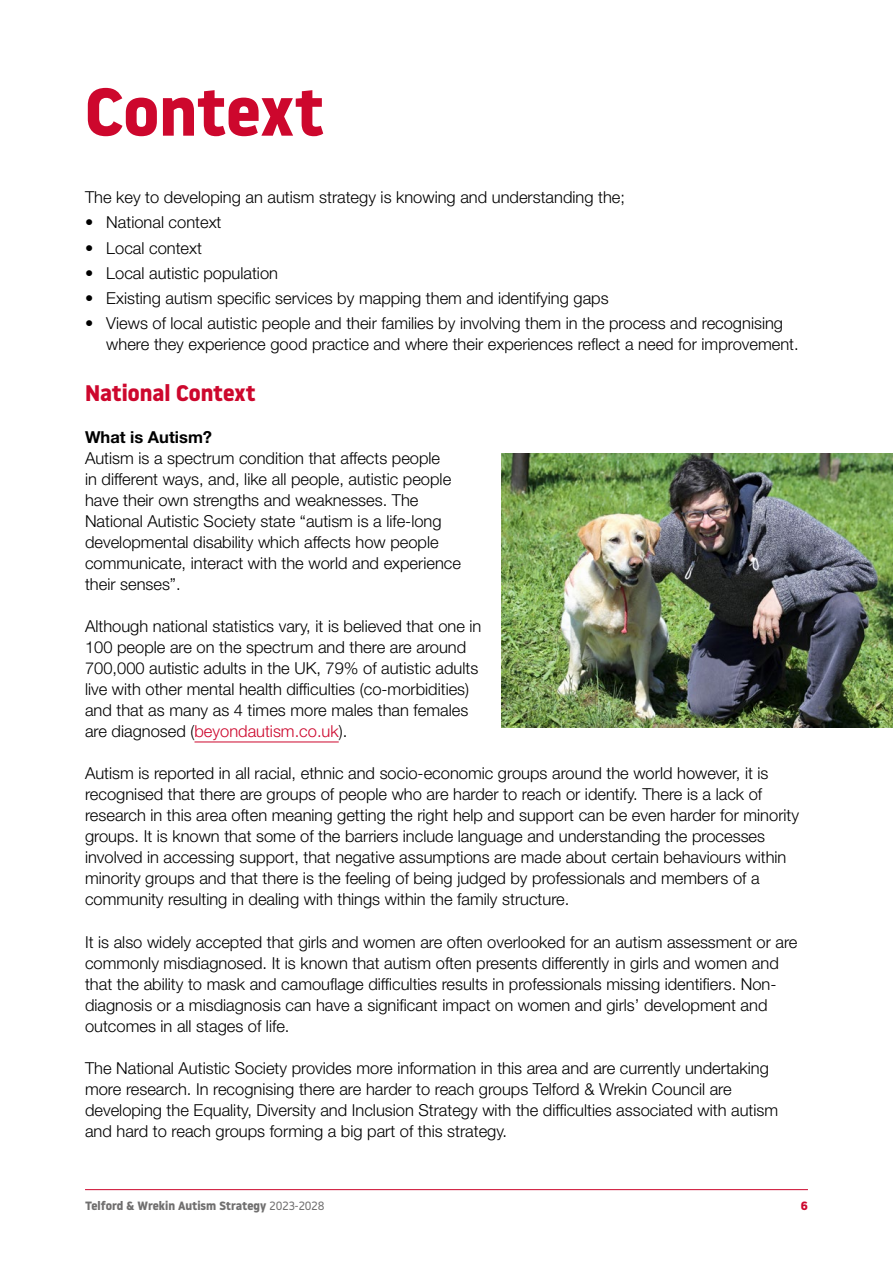
<style>
.page{position:relative;width:893px;height:1263px;background:#fff}
.page>*{position:absolute;margin:0;border:0;box-sizing:border-box;transform-origin:0 0}
.Section_Header_H1{font:700 67.5px "Noway";color:#cd072d}
.H2_Noway_Bold_15_20{font:700 22.5px "Noway";color:#cd072d}
.Body_text_11_14{font:300 16.5px/21px "Helvetica Neue LT Std";color:#000}
.Body_Bullet{font:300 16.5px/21px "Helvetica Neue LT Std";color:#000}
.Body_text_11_14-2{font:700 16.5px "Helvetica Neue LT Std";color:#000}
.t1{font:700 12px "Noway";color:#706f6f}
.t2{font:700 12px "Noway";color:#cd072d}
.s1{color:#cd072d}
.s2{font-weight:400}
</style>
<div class="page">
<hr style="left:85px;top:1189px;width:723px;height:1px;background:#cd072d">
<hr style="left:194px;top:742px;width:145px;height:1px;background:#cd072d">
<img style="left:502px;top:454px;width:391px;height:273px">
<h1 class="Section_Header_H1" style="left:85px;top:73px;width:241px">Context</h1>
<p class="Body_text_11_14" style="left:85px;top:186px;width:542px">The key to developing an autism strategy is knowing and understanding the;</p>
<p class="Body_Bullet" style="left:85px;top:212px;width:138px">• National context</p>
<p class="Body_Bullet" style="left:85px;top:237px;width:118px">• Local context</p>
<p class="Body_Bullet" style="left:85px;top:262px;width:195px">• Local autistic population</p>
<p class="Body_Bullet" style="left:85px;top:287px;width:525px">• Existing autism specific services by mapping them and identifying gaps</p>
<p class="Body_Bullet" style="left:106px;top:313px;width:694px;text-indent:-21px">• Views of local autistic people and their families by involving them in the process and recognising where they experience good practice and where their experiences reflect a need for improvement.</p>
<h2 class="H2_Noway_Bold_15_20" style="left:85px;top:380px;width:172px">National Context</h2>
<p class="Body_text_11_14-2" style="left:85px;top:427px;width:129px">What is Autism?</p>
<p class="Body_text_11_14" style="left:85px;top:448px;width:377px">Autism is a spectrum condition that affects people<br>in different ways, and, like all people, autistic people have their own strengths and weaknesses. The National Autistic Society state “autism is a life-long developmental disability which affects how people communicate, interact with the world and experience their senses”.</p>
<p class="Body_text_11_14" style="left:85px;top:616px;width:398px">Although national statistics vary, it is believed that one in 100 people are on the spectrum and there are around 700,000 autistic adults in the UK, 79% of autistic adults live with other mental health difficulties (co-morbidities) and that as many as 4 times more males than females are diagnosed (<span class="s1">beyondautism.co.uk</span>).</p>
<p class="Body_text_11_14" style="left:85px;top:763px;width:716px">Autism is reported in all racial, ethnic and socio-economic groups around the world however, it is recognised that there are groups of people who are harder to reach or identify. There is a lack of research in this area often meaning getting the right help and support can be even harder for minority groups. It is known that some of the barriers include language and understanding the processes involved in accessing support, that negative assumptions are made about certain behaviours within minority groups and that there is the feeling of being judged by professionals and members of a community resulting in dealing with things within the family structure.</p>
<p class="Body_text_11_14" style="left:85px;top:931px;width:714px">It is also widely accepted that girls and women are often overlooked for an autism assessment or are commonly misdiagnosed. It is known that autism often presents differently in girls and women and that the ability to mask and camouflage difficulties results in professionals missing identifiers. Non&shy;diagnosis or a misdiagnosis can have a significant impact on women and girls’ development and outcomes in all stages of life.</p>
<p class="Body_text_11_14" style="left:85px;top:1057px;width:695px">The National Autistic Society provides more information in this area and are currently undertaking more research. In recognising there are harder to reach groups Telford &amp; Wrekin Council are developing the Equality, Diversity and Inclusion Strategy with the difficulties associated with autism and hard to reach groups forming a big part of this strategy.</p>
<p class="t1" style="left:85px;top:1199px;width:241px">Telford &amp; Wrekin Autism Strategy <span class="s2">2023-2028</span></p>
<p class="t2" style="left:801px;top:1199px;width:9px">6</p>
</div>
